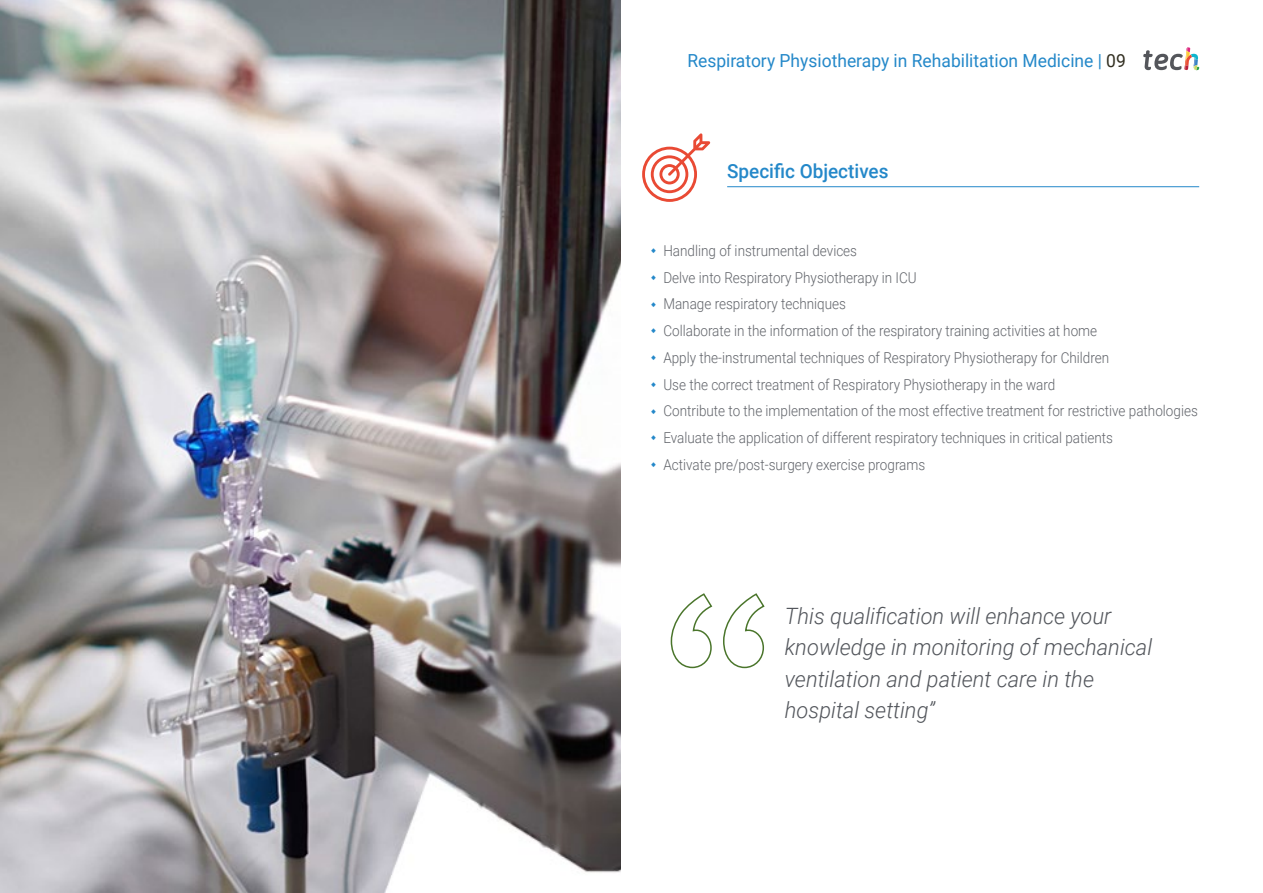
<style>
.page{position:relative;width:1263px;height:893px;background:#fff}
.page>*{position:absolute;margin:0;border:0;box-sizing:border-box;transform-origin:0 0}
.t1{font:italic 300 22.5px/31.5px "Roboto";color:#52555b}
.t2{font:500 19.5px "Roboto";color:#2488c9}
.t3{font:18px "Roboto";color:#2488c9}
.t4{font:300 15px/26.7px "Roboto";color:#61646a;scale:.9 1}
.s1{color:#312e20}
</style>
<div class="page">
<svg style="left:670px;top:593px;width:95px;height:76px"></svg>
<img style="left:0;top:0;width:621px;height:893px">
<svg style="left:642px;top:133px;width:68px;height:69px"></svg>
<hr style="left:727px;top:186px;width:472px;height:1px;background:#2488c9">
<svg style="left:1143px;top:47px;width:56px;height:24px"></svg>
<p class="t3" style="left:687px;top:48px;width:440px">Respiratory Physiotherapy in Rehabilitation Medicine | <span class="s1">09</span></p>
<h2 class="t2" style="left:727px;top:158px;width:163px">Specific Objectives</h2>
<p class="t4" style="left:663px;top:237px;width:595px">Handling of instrumental devices<br>Delve into Respiratory Physiotherapy in ICU<br>Manage respiratory techniques<br>Collaborate in the information of the respiratory training activities at home<br>Apply the-instrumental techniques of Respiratory Physiotherapy for Children<br>Use the correct treatment of Respiratory Physiotherapy in the ward<br>Contribute to the implementation of the most effective treatment for restrictive pathologies Evaluate the application of different respiratory techniques in critical patients<br>Activate pre/post-surgery exercise programs</p>
<h1 class="t1" style="left:785px;top:599px;width:369px">This qualification will enhance your knowledge in monitoring of mechanical ventilation and patient care in the hospital setting”</h1>
</div>
